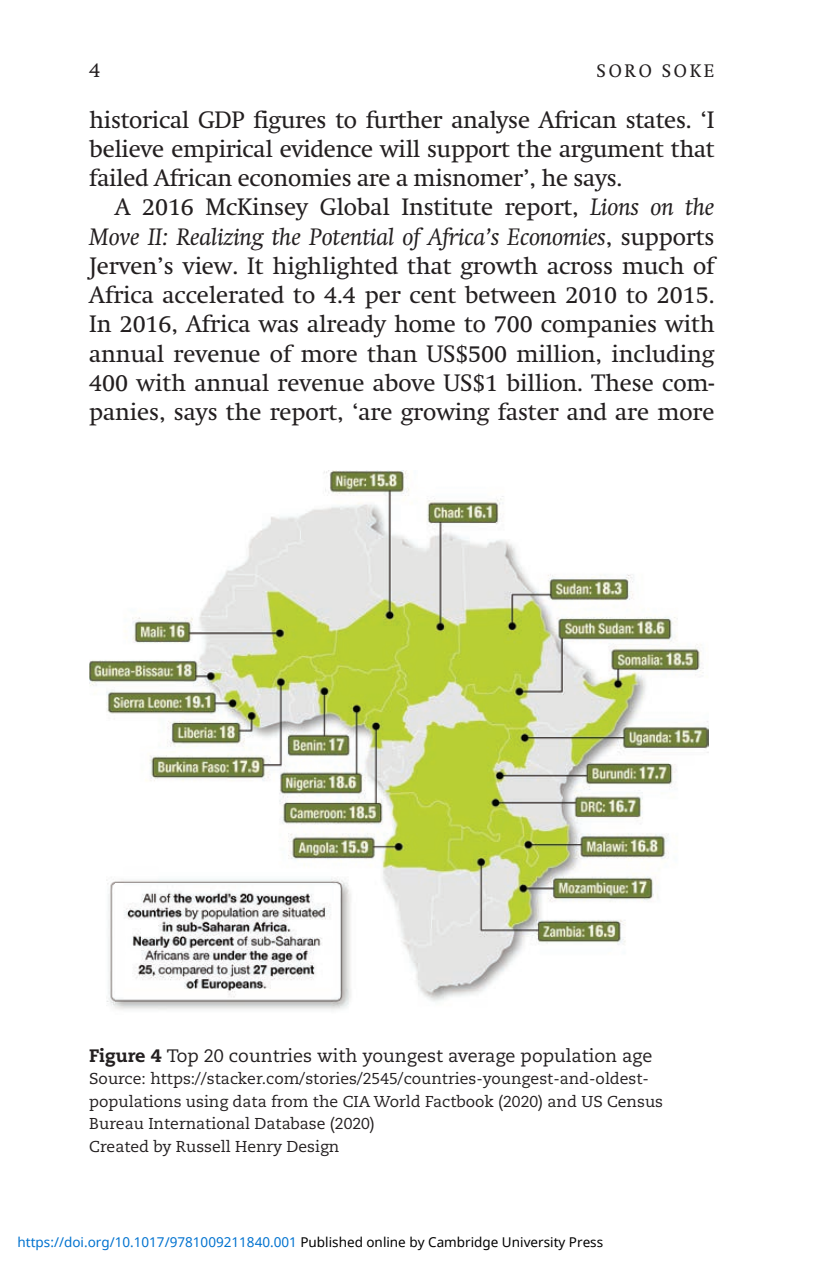
<style>
.page{position:relative;width:823px;height:1263px;background:#fff}
.page>*{position:absolute;margin:0;border:0;box-sizing:border-box;transform-origin:0 0}
.para-no-indent{font:23.62px "Swift";color:#231f20}
.para-no-indent-2{font:italic 23.62px "Swift";color:#231f20}
.t1{font:20.25px "Swift";color:#231f20}
.capt{font:18px "Caecilia";color:#231f20}
.t2{font:18px "Swift";letter-spacing:.15em;color:#231f20}
.Fig_SC{font:15.75px/22.5px "Caecilia";color:#231f20}
.t3{font:13.5px "Noto Sans";color:#0172cf}
.s1{font-style:italic}
.s2{font-style:normal}
.s3{font-weight:800}
.s4{color:#000}
</style>
<div class="page">
<img style="left:89px;top:470px;width:619px;height:540px">
<p class="t1" style="left:89px;top:58px;width:13px">4</p>
<p class="t2" style="left:596px;top:60px;width:118px">SORO SOKE</p>
<p class="para-no-indent" style="left:89px;top:106px;width:627px">historical GDP figures to further analyse African states. ‘I</p>
<p class="para-no-indent" style="left:89px;top:135px;width:627px">believe empirical evidence will support the argument that</p>
<p class="para-no-indent" style="left:89px;top:164px;width:534px">failed African economies are a misnomer’, he says.</p>
<p class="para-no-indent" style="left:115px;top:193px;width:601px">A 2016 McKinsey Global Institute report, <span class="s1">Lions on the</span></p>
<p class="para-no-indent-2" style="left:89px;top:223px;width:627px">Move II: Realizing the Potential of Africa’s Economies<span class="s2">, supports</span></p>
<p class="para-no-indent" style="left:89px;top:252px;width:627px">Jerven’s view. It highlighted that growth across much of</p>
<p class="para-no-indent" style="left:89px;top:281px;width:627px">Africa accelerated to 4.4 per cent between 2010 to 2015.</p>
<p class="para-no-indent" style="left:89px;top:310px;width:627px">In 2016, Africa was already home to 700 companies with</p>
<p class="para-no-indent" style="left:89px;top:340px;width:627px">annual revenue of more than US$500 million, including</p>
<p class="para-no-indent" style="left:89px;top:369px;width:627px">400 with annual revenue above US$1 billion. These com-</p>
<p class="para-no-indent" style="left:89px;top:398px;width:626px">panies, says the report, ‘are growing faster and are more</p>
<p class="capt" style="left:89px;top:1045px;width:564px"><span class="s3">Figure 4</span> Top 20 countries with youngest average population age</p>
<p class="Fig_SC" style="left:89px;top:1068px;width:575px">Source: https://stacker.com/stories/2545/countries-youngest-and-oldest&shy;populations using data from the CIA World Factbook (2020) and US Census<br>Bureau International Database (2020)</p>
<p class="Fig_SC" style="left:89px;top:1135px;width:252px">Created by Russell Henry Design</p>
<p class="t3" style="left:18px;top:1232px;width:587px">https://doi.org/10.1017/9781009211840.001 <span class="s4">Published online by Cambridge University Press</span></p>
</div>
